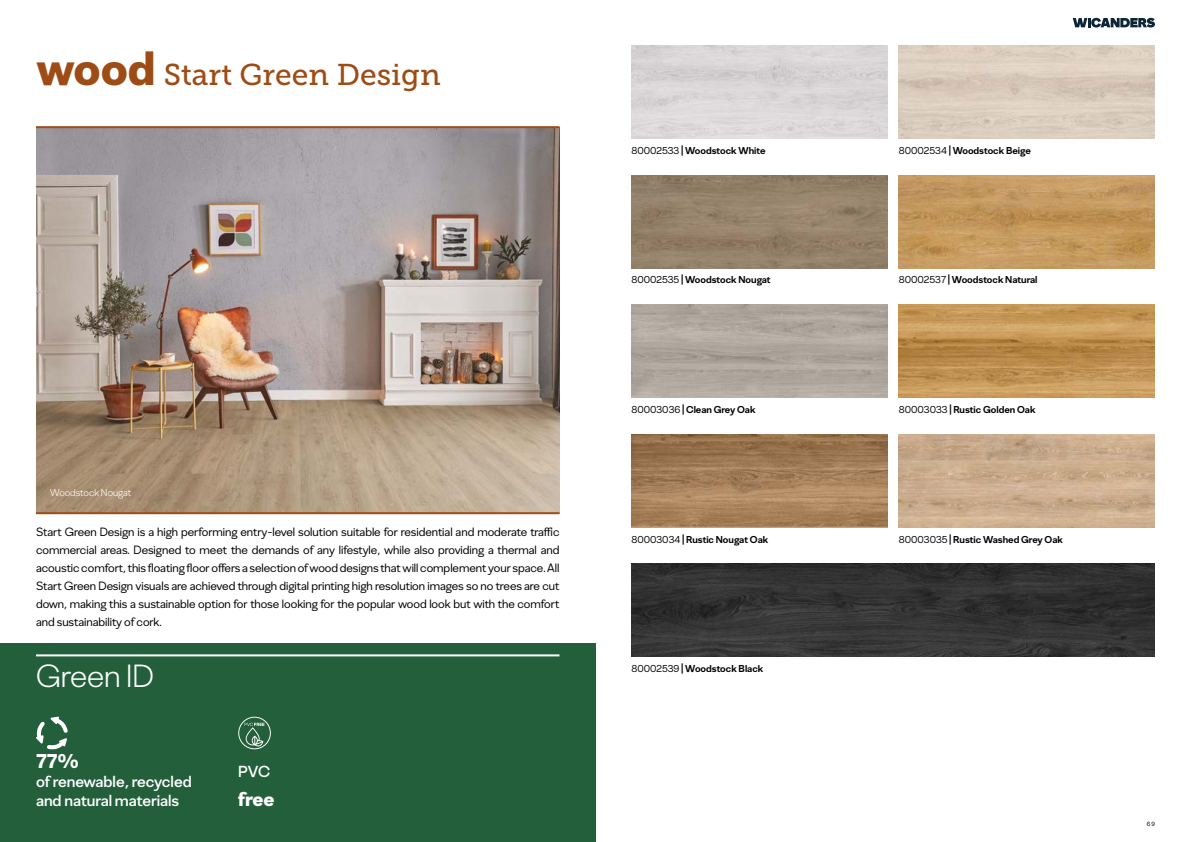
<style>
.page{position:relative;width:1191px;height:842px;background:#fff}
.page>*{position:absolute;margin:0;border:0;box-sizing:border-box;transform-origin:0 0}
.t1{font:300 32px "Amorim Sans";color:#fff}
.t2{font:30px "Museo Slab 500";color:#9e4c16}
.t3{font:900 20px "Amorim Sans";letter-spacing:-.005em;color:#fff}
.t4{font:500 16px/19.2px "Amorim Sans";color:#fff}
.t5{font:12px/18px "Amorim Sans";color:#000;text-align:justify}
.t6{font:700 10px "Amorim Sans";color:#000}
.t7{font:300 10px "Amorim Sans";color:#fff}
.t8{font:6px "Amorim Sans";color:#000}
.s1{font-family:"Amorim Sans";font-weight:900;font-size:48px}
.s2{font-weight:400}
</style>
<div class="page">
<img style="left:36px;top:128px;width:523px;height:384px">
<hr style="left:36px;top:512px;width:523px;height:2px;background:#9f4d17">
<hr style="left:36px;top:126px;width:523px;height:2px;background:#9f4d17">
<div style="left:0;top:643px;width:595px;height:199px;background:#235f3b"></div>
<hr style="left:36px;top:654px;width:523px;height:2px;background:#fff">
<svg style="left:238px;top:717px;width:33px;height:32px"></svg>
<img style="left:631px;top:45px;width:256px;height:93px">
<img style="left:631px;top:175px;width:256px;height:93px">
<img style="left:631px;top:434px;width:256px;height:93px">
<img style="left:631px;top:564px;width:524px;height:93px">
<img style="left:899px;top:175px;width:256px;height:93px">
<img style="left:899px;top:305px;width:256px;height:93px">
<img style="left:899px;top:434px;width:256px;height:93px">
<svg style="left:36px;top:717px;width:32px;height:32px"></svg>
<svg style="left:1072px;top:18px;width:83px;height:10px"></svg>
<h2 class="t2" style="left:36px;top:57px;width:406px"><span class="s1">wood</span> Start Green Design</h2>
<p class="t7" style="left:50px;top:487px;width:83px">Woodstock Nougat</p>
<p class="t5" style="left:36px;top:523px;width:525px">Start Green Design is a high performing entry-level solution suitable for residential and moderate traffic commercial areas. Designed to meet the demands of any lifestyle, while also providing a thermal and acoustic comfort, this floating floor offers a selection of wood designs that will complement your space. All Start Green Design visuals are achieved through digital printing high resolution images so no trees are cut down, making this a sustainable option for those looking for the popular wood look but with the comfort and sustainability of cork.</p>
<h1 class="t1" style="left:36px;top:655px;width:119px">Green ID</h1>
<h3 class="t3" style="left:36px;top:748px;width:44px">77%</h3>
<h3 class="t4" style="left:36px;top:771px;width:157px">of renewable, recycled and natural materials</h3>
<h3 class="t4" style="left:238px;top:762px;width:33px">PVC</h3>
<h3 class="t3" style="left:238px;top:786px;width:38px">free</h3>
<p class="t6" style="left:631px;top:144px;width:135px"><span class="s2">80002533</span> | Woodstock White</p>
<p class="t6" style="left:631px;top:274px;width:141px"><span class="s2">80002535</span> | Woodstock Nougat</p>
<p class="t6" style="left:631px;top:403px;width:126px"><span class="s2">80003036</span> | Clean Grey Oak</p>
<p class="t6" style="left:631px;top:533px;width:138px"><span class="s2">80003034</span> | Rustic Nougat Oak</p>
<p class="t6" style="left:631px;top:662px;width:133px"><span class="s2">80002539</span> | Woodstock Black</p>
<p class="t6" style="left:899px;top:144px;width:133px"><span class="s2">80002534</span> | Woodstock Beige</p>
<p class="t6" style="left:899px;top:274px;width:140px"><span class="s2">80002537</span> | Woodstock Natural</p>
<p class="t6" style="left:899px;top:403px;width:138px"><span class="s2">80003033</span> | Rustic Golden Oak</p>
<p class="t6" style="left:899px;top:533px;width:166px"><span class="s2">80003035</span> | Rustic Washed Grey Oak</p>
<p class="t8" style="left:1146px;top:820px;width:10px">69</p>
</div>
